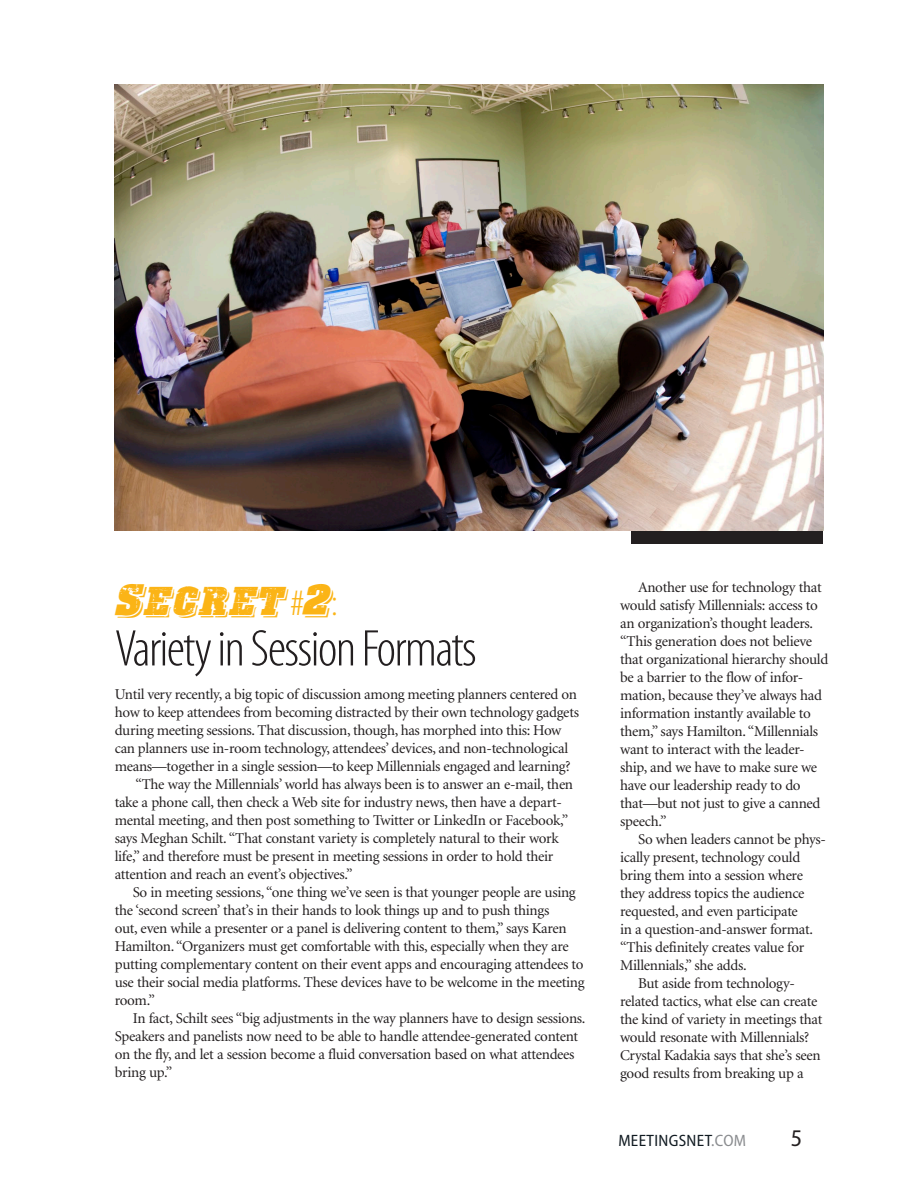
<style>
.page{position:relative;width:918px;height:1188px;background:#fff}
.page>*{position:absolute;margin:0;border:0;box-sizing:border-box;transform-origin:0 0}
.header_2_para{font:300 condensed 52.05px "Myriad Pro";letter-spacing:-.03em;color:#231f20;scale:1.06 1}
.header_2_para-2{font:37.5px "CF Revolution";letter-spacing:-.03em;color:#fbb416;scale:1.06 1}
.t1{font:semi-condensed 24px "Myriad Pro";color:#231f20}
.t2{font:semi-condensed 16.5px "Myriad Pro";letter-spacing:.02em;color:#101a21}
.Text_Indent{font:15px/18px "Minion";letter-spacing:-.02em;color:#231f20}
.Text_No_Indent{font:15px/18px "Minion";letter-spacing:-.02em;color:#231f20}
.s1{font-family:"Myriad Pro";font-weight:300;font-stretch:condensed}
.s2{color:#8a8c8f}
</style>
<div class="page">
<div style="left:632px;top:530px;width:192px;height:14px;background:#231f20"></div>
<img style="left:115px;top:85px;width:709px;height:445px">
<p class="header_2_para-2" style="left:115px;top:578px;width:212px">SECRET <span class="s1">#</span>2<span class="s1">:</span></p>
<p class="header_2_para" style="left:115px;top:621px;width:343px">Variety in Session Formats</p>
<p class="Text_No_Indent" style="left:115px;top:686px;width:466px">Until very recently, a big topic of discussion among meeting planners centered on how to keep attendees from becoming distracted by their own technology gadgets during meeting sessions. That discussion, though, has morphed into this: How can planners use in-room technology, attendees’ devices, and non-technological means—together in a single session—to keep Millennials engaged and learning?</p>
<p class="Text_Indent" style="left:115px;top:776px;width:460px;text-indent:21px">“The way the Millennials’ world has always been is to answer an e-mail, then take a phone call, then check a Web site for industry news, then have a depart&shy;mental meeting, and then post something to Twitter or LinkedIn or Facebook,” says Meghan Schilt. “That constant variety is completely natural to their work life,” and therefore must be present in meeting sessions in order to hold their attention and reach an event’s objectives.”</p>
<p class="Text_Indent" style="left:115px;top:884px;width:471px;text-indent:18px">So in meeting sessions, “one thing we’ve seen is that younger people are using the ‘second screen’ that’s in their hands to look things up and to push things<br>out, even while a presenter or a panel is delivering content to them,” says Karen Hamilton. “Organizers must get comfortable with this, especially when they are putting complementary content on their event apps and encouraging attendees to use their social media platforms. These devices have to be welcome in the meeting room.”</p>
<p class="Text_Indent" style="left:115px;top:1010px;width:472px;text-indent:18px">In fact, Schilt sees “big adjustments in the way planners have to design sessions.<br>Speakers and panelists now need to be able to handle attendee-generated content on the fly, and let a session become a fluid conversation based on what attendees bring up.”</p>
<p class="Text_Indent" style="left:620px;top:578px;width:210px;text-indent:18px">Another use for technology that would satisfy Millennials: access to an organization’s thought leaders. “This generation does not believe that organizational hierarchy should be a barrier to the flow of infor&shy;mation, because they’ve always had information instantly available to them,” says Hamilton. “Millennials want to interact with the leader&shy;ship, and we have to make sure we have our leadership ready to do that—but not just to give a canned speech.”</p>
<p class="Text_Indent" style="left:620px;top:830px;width:207px;text-indent:18px">So when leaders cannot be phys&shy;ically present, technology could bring them into a session where they address topics the audience requested, and even participate<br>in a question-and-answer format. “This definitely creates value for<br>Millennials,” she adds.</p>
<p class="Text_Indent" style="left:620px;top:974px;width:204px;text-indent:18px">But aside from technology&shy;related tactics, what else can create the kind of variety in meetings that would resonate with Millennials?<br>Crystal Kadakia says that she’s seen good results from breaking up a</p>
<p class="t2" style="left:618px;top:1132px;width:129px">MEETINGSNET<span class="s2">.COM</span></p>
<h3 class="t1" style="left:791px;top:1125px;width:13px">5</h3>
</div>
